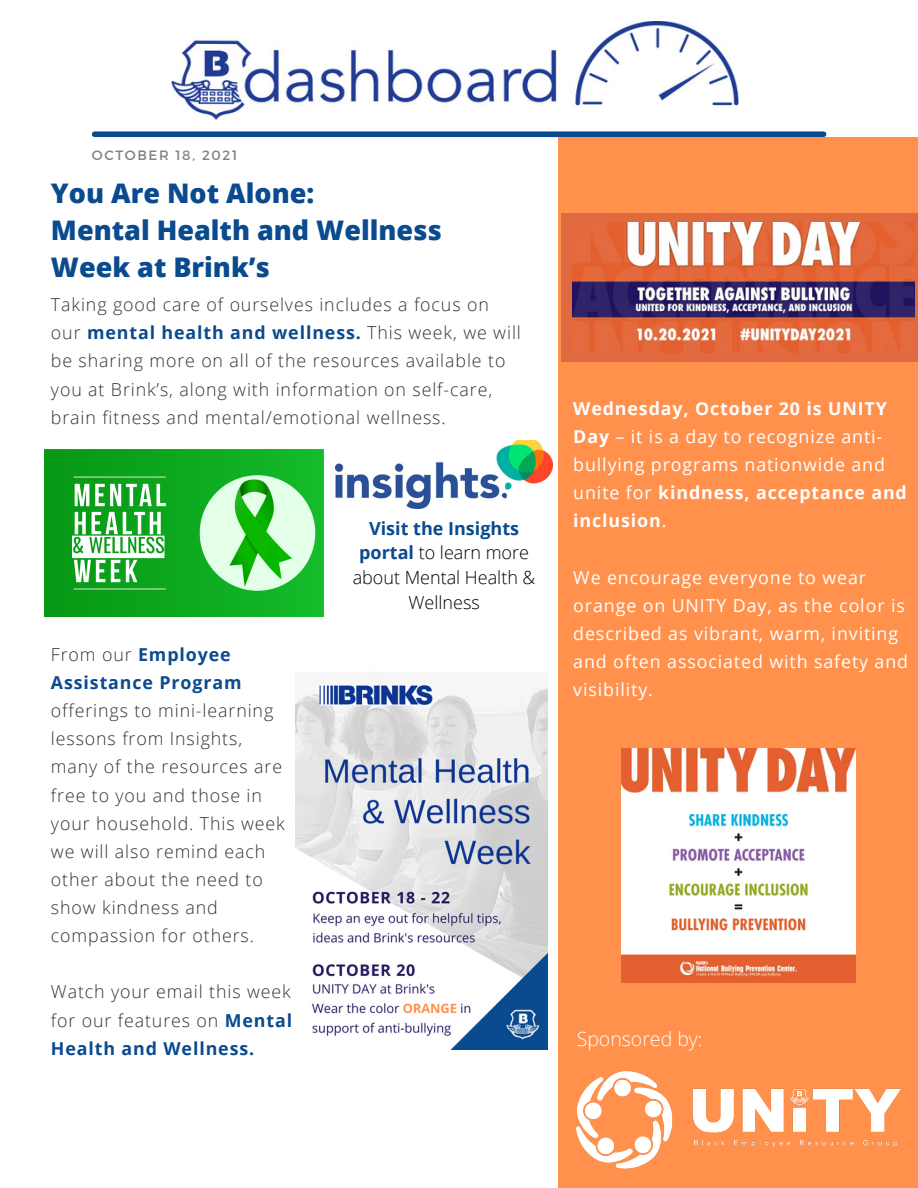
<style>
.page{position:relative;width:918px;height:1188px;background:#fff}
.page>*{position:absolute;margin:0;border:0;box-sizing:border-box;transform-origin:0 0}
.t1{font:800 27px/37.2px "Open Sans";color:#0a4a8e}
.t2{font:300 19.5px "Open Sans";color:#fff}
.t3{font:300 18px/24.8px "Open Sans";color:#000;text-align:center}
.t4{font:300 17.85px/28.2px "Open Sans";letter-spacing:.05em;color:#323232}
.t5{font:17.85px/28.2px "Open Sans";letter-spacing:.05em;color:#fff}
.t6{font:13.5px "Montserrat";letter-spacing:.12em;color:#808383}
.s1{font-weight:700;color:#0a4a8e}
.s2{font-weight:700}
</style>
<div class="page">
<img style="left:171px;top:21px;width:567px;height:98px">
<div style="left:95px;top:131px;width:729px;height:6px;background:#0a4a8e"></div>
<img style="left:44px;top:450px;width:279px;height:167px">
<img style="left:295px;top:673px;width:252px;height:376px">
<img style="left:336px;top:440px;width:217px;height:69px">
<div style="left:558px;top:137px;width:360px;height:1051px;background:#ff914d"></div>
<div style="left:561px;top:213px;width:357px;height:149px;background:#df6a40"></div>
<img style="left:572px;top:223px;width:342px;height:129px">
<img style="left:622px;top:749px;width:234px;height:234px">
<img style="left:577px;top:1072px;width:324px;height:97px">
<p class="t6" style="left:92px;top:147px;width:147px">OCTOBER 18, 2021</p>
<p class="t1" style="left:51px;top:173px;width:265px">You Are Not Alone:</p>
<p class="t1" style="left:51px;top:211px;width:393px">Mental Health and Wellness<br>Week at Brink’s</p>
<p class="t4" style="left:51px;top:290px;width:471px">Taking good care of ourselves includes a focus on our <span class="s1">mental health and wellness.</span> This week, we will be sharing more on all of the resources available to you at Brink’s, along with information on self-care, brain fitness and mental/emotional wellness.</p>
<p class="t4" style="left:51px;top:640px;width:235px">From our <span class="s1">Employee<br>Assistance Program </span>offerings to mini-learning lessons from Insights, many of the resources are free to you and those in your household. This week we will also remind each other about the need to show kindness and compassion for others.</p>
<p class="t4" style="left:51px;top:977px;width:243px;text-align:justify">Watch your email this week for our features on <span class="s1">Mental Health and Wellness.</span></p>
<p class="t3" style="left:353px;top:515px;width:184px"><span class="s1">Visit the Insights portal</span> to learn more about Mental Health &amp;<br>Wellness</p>
<p class="t5" style="left:573px;top:394px;width:335px"><span class="s2">Wednesday, October 20 is UNITY<br>Day</span> – it is a day to recognize anti&shy;bullying programs nationwide and unite for <span class="s2">kindness, acceptance and inclusion</span>.</p>
<p class="t5" style="left:573px;top:563px;width:336px">We encourage everyone to wear orange on UNITY Day, as the color is described as vibrant, warm, inviting and often associated with safety and visibility.</p>
<p class="t2" style="left:577px;top:1025px;width:127px">Sponsored by:</p>
</div>
